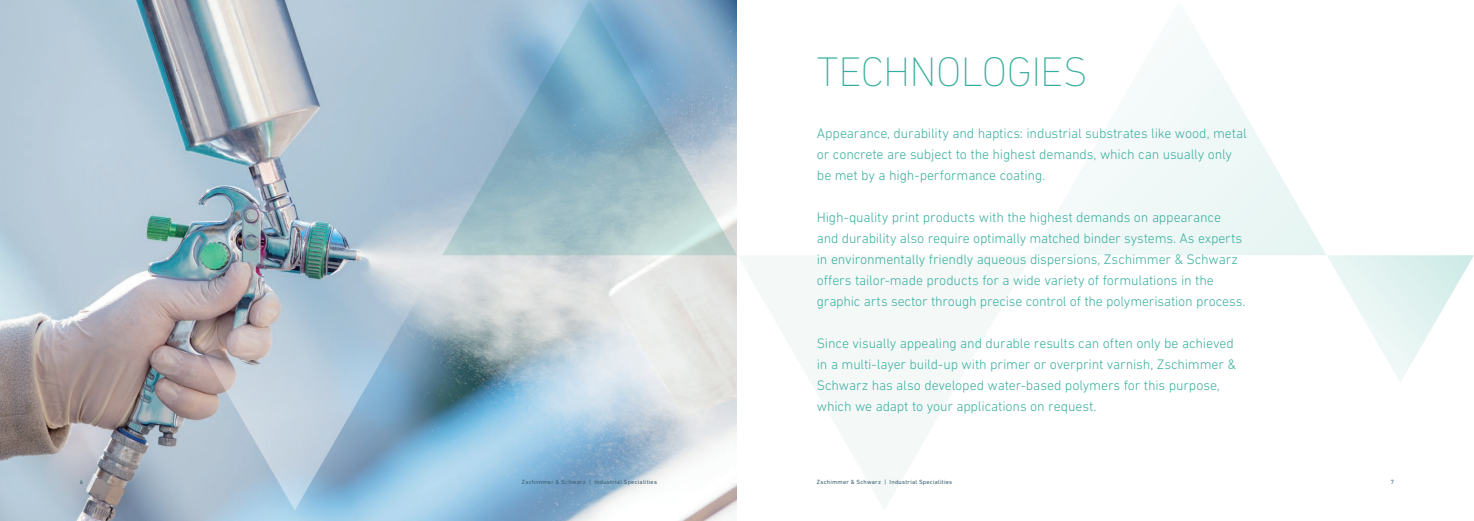
<style>
.page{position:relative;width:1474px;height:521px;background:#fff}
.page>*{position:absolute;margin:0;border:0;box-sizing:border-box;transform-origin:0 0}
.SUBHEAD{font:200 42px "DIN Next LT Pro";letter-spacing:-.015em;color:#3aae9e}
.ZS_FLIESSTEXT{font:300 14px/21px "DIN Next LT Pro";letter-spacing:-.01em;color:#3aae9e}
.t1{font:6.12px "DIN Next LT Pro";letter-spacing:.04em;color:#375d6e}
</style>
<div class="page">
<img style="left:0;top:0;width:737px;height:521px">
<svg style="left:1327px;top:255px;width:146px;height:127px"></svg>
<svg style="left:1033px;top:37px;width:293px;height:218px;fill:#f4faf9"></svg>
<svg style="left:442px;top:0;width:295px;height:255px"></svg>
<svg style="left:738px;top:256px;width:293px;height:253px;fill:#f4faf9"></svg>
<img style="left:147px;top:255px;width:295px;height:255px">
<p class="SUBHEAD" style="left:817px;top:48px;width:272px">TECHNOLOGIES</p>
<p class="ZS_FLIESSTEXT" style="left:817px;top:122px;width:431px">Appearance, durability and haptics: industrial substrates like wood, metal or concrete are subject to the highest demands, which can usually only be met by a high-performance coating.</p>
<p class="ZS_FLIESSTEXT" style="left:817px;top:206px;width:430px">High-quality print products with the highest demands on appearance and durability also require optimally matched binder systems. As experts in environmentally friendly aqueous dispersions, Zschimmer &amp; Schwarz offers tailor-made products for a wide variety of formulations in the graphic arts sector through precise control of the polymerisation process.</p>
<p class="ZS_FLIESSTEXT" style="left:817px;top:332px;width:420px">Since visually appealing and durable results can often only be achieved in a multi-layer build-up with primer or overprint varnish, Zschimmer &amp; Schwarz has also developed water-based polymers for this purpose, which we adapt to your applications on request.</p>
<p class="t1" style="left:80px;top:478px;width:5px">6</p>
<p class="t1" style="left:522px;top:478px;width:137px">Zschimmer &amp; Schwarz | Industrial Specialities</p>
<p class="t1" style="left:817px;top:478px;width:137px">Zschimmer &amp; Schwarz | Industrial Specialities</p>
<p class="t1" style="left:1390px;top:478px;width:5px">7</p>
</div>
